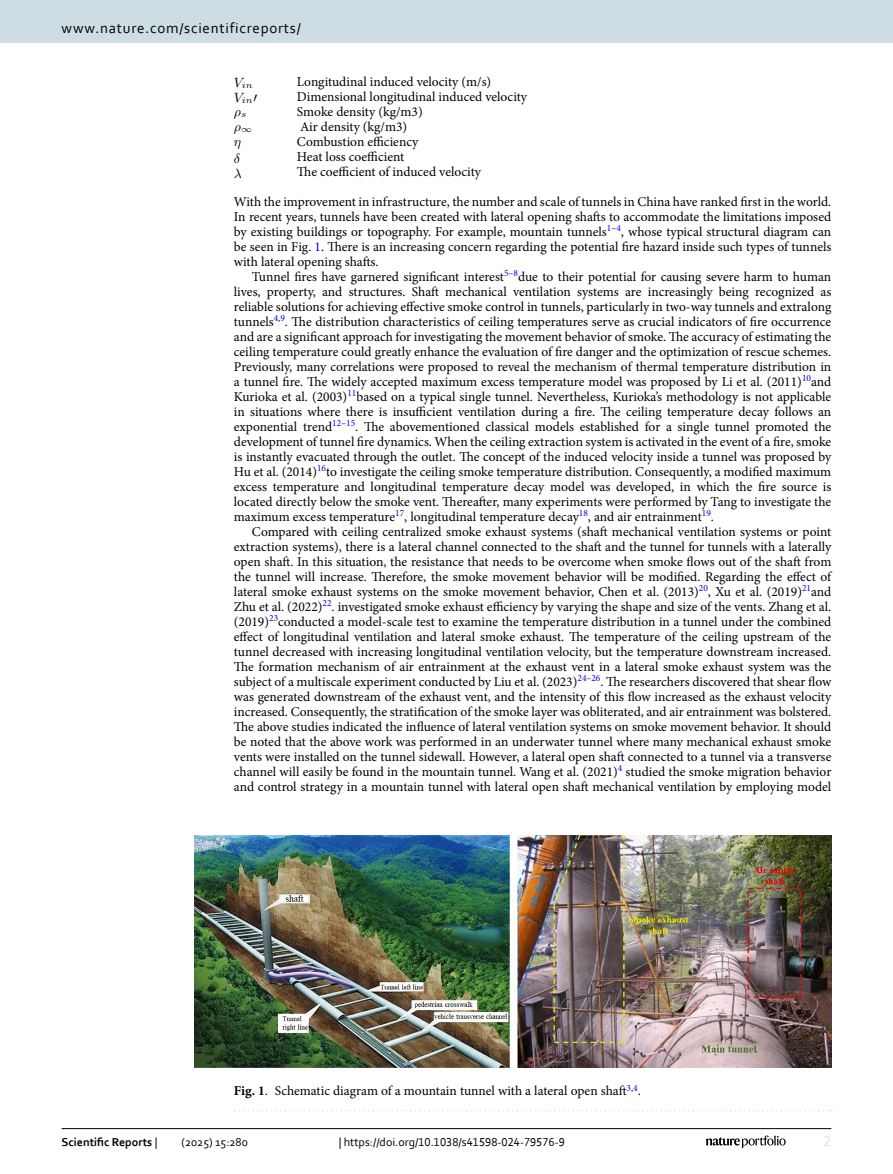
<style>
.page{position:relative;width:893px;height:1174px;background:#fff}
.page>*{position:absolute;margin:0;border:0;box-sizing:border-box;transform-origin:0 0}
.t1{font:15px "Corbel";letter-spacing:.05em;color:#000}
.t2{font:15px "Corbel";color:#d9e4eb}
.Body_Text_Indent{font:13.5px/15px "Minion Pro";color:#000;text-align:justify}
.Body_Text{font:13.5px/15px "Minion Pro";color:#000;text-align:justify}
.Abbreviation_Para_co{font:13.5px "Minion Pro";color:#000}
.Figure_Caption{font:13.5px "Minion Pro";color:#000}
.t3{font:13.5px "LM Math Italic 9";color:#000}
.t4{font:12px "Corbel";color:#000}
.t5{font:700 12px "Corbel";color:#000}
.t6{font:9px "LM Math Italic 6";color:#000}
.s1{color:#00f}
.s2{font-weight:700}
.s3{font-weight:400}
</style>
<div class="page">
<img style="left:194px;top:835px;width:637px;height:232px">
<svg style="left:235px;top:1110px;width:597px;height:1px"></svg>
<hr style="left:62px;top:1128px;width:769px;height:1px;background:#000">
<svg style="left:706px;top:1135px;width:80px;height:12px"></svg>
<div style="left:0;top:0;width:893px;height:43px;background:#cedde4"></div>
<p class="t1" style="left:62px;top:18px;width:241px">www.nature.com/scientificreports/</p>
<p class="t6" style="left:234px;top:82px;width:20px"><sup>V</sup>in</p>
<p class="Abbreviation_Para_co" style="left:297px;top:72px;width:196px">Longitudinal induced velocity (m/s)</p>
<p class="t6" style="left:234px;top:97px;width:20px"><sup>V</sup>in</p>
<p class="Abbreviation_Para_co" style="left:297px;top:87px;width:232px">Dimensional longitudinal induced velocity</p>
<p class="t3" style="left:234px;top:106px;width:14px">ρ<sub>s</sub></p>
<p class="Abbreviation_Para_co" style="left:297px;top:102px;width:127px">Smoke density (kg/m3)</p>
<p class="t3" style="left:234px;top:121px;width:20px">ρ∞</p>
<p class="Abbreviation_Para_co" style="left:300px;top:117px;width:109px">Air density (kg/m3)</p>
<p class="t3" style="left:234px;top:136px;width:8px">η</p>
<p class="Abbreviation_Para_co" style="left:297px;top:132px;width:123px">Combustion efficiency</p>
<p class="t3" style="left:234px;top:153px;width:8px">δ</p>
<p class="Abbreviation_Para_co" style="left:297px;top:147px;width:109px">Heat loss coefficient</p>
<p class="t3" style="left:234px;top:168px;width:10px">λ</p>
<p class="Abbreviation_Para_co" style="left:297px;top:162px;width:186px">The coefficient of induced velocity</p>
<p class="Body_Text" style="left:234px;top:194px;width:599px">With the improvement in infrastructure, the number and scale of tunnels in China have ranked first in the world.<br>In recent years, tunnels have been created with lateral opening shafts to accommodate the limitations imposed by existing buildings or topography. For example, mountain tunnels<sup>1</sup><sup>–</sup><sup>4</sup>, whose typical structural diagram can be seen in Fig. <span class="s1">1</span>. There is an increasing concern regarding the potential fire hazard inside such types of tunnels with lateral opening shafts.</p>
<p class="Body_Text_Indent" style="left:234px;top:269px;width:599px;text-indent:18px">Tunnel fires have garnered significant interest<sup>5</sup><sup>–</sup><sup>8</sup>due to their potential for causing severe harm to human lives, property, and structures. Shaft mechanical ventilation systems are increasingly being recognized as reliable solutions for achieving effective smoke control in tunnels, particularly in two-way tunnels and extralong tunnels<sup>4</sup><sup>,</sup><sup>9</sup>. The distribution characteristics of ceiling temperatures serve as crucial indicators of fire occurrence and are a significant approach for investigating the movement behavior of smoke. The accuracy of estimating the ceiling temperature could greatly enhance the evaluation of fire danger and the optimization of rescue schemes.<br>Previously, many correlations were proposed to reveal the mechanism of thermal temperature distribution in a tunnel fire. The widely accepted maximum excess temperature model was proposed by Li et al. (2011)<sup>10</sup>and Kurioka et al. (2003)<sup>11</sup>based on a typical single tunnel. Nevertheless, Kurioka’s methodology is not applicable in situations where there is insufficient ventilation during a fire. The ceiling temperature decay follows an exponential trend<sup>12</sup><sup>–</sup><sup>15</sup>. The abovementioned classical models established for a single tunnel promoted the development of tunnel fire dynamics. When the ceiling extraction system is activated in the event of a fire, smoke is instantly evacuated through the outlet. The concept of the induced velocity inside a tunnel was proposed by Hu et al. (2014)<sup>16</sup>to investigate the ceiling smoke temperature distribution. Consequently, a modified maximum excess temperature and longitudinal temperature decay model was developed, in which the fire source is located directly below the smoke vent. Thereafter, many experiments were performed by Tang to investigate the maximum excess temperature<sup>17</sup>, longitudinal temperature decay<sup>18</sup>, and air entrainment<sup>19</sup>.</p>
<p class="Body_Text_Indent" style="left:234px;top:524px;width:599px;text-indent:18px">Compared with ceiling centralized smoke exhaust systems (shaft mechanical ventilation systems or point extraction systems), there is a lateral channel connected to the shaft and the tunnel for tunnels with a laterally open shaft. In this situation, the resistance that needs to be overcome when smoke flows out of the shaft from the tunnel will increase. Therefore, the smoke movement behavior will be modified. Regarding the effect of lateral smoke exhaust systems on the smoke movement behavior, Chen et al. (2013)<sup>20</sup>, Xu et al. (2019)<sup>21</sup>and Zhu et al. (2022)<sup>22</sup>. investigated smoke exhaust efficiency by varying the shape and size of the vents. Zhang et al. (2019)<sup>23</sup>conducted a model-scale test to examine the temperature distribution in a tunnel under the combined effect of longitudinal ventilation and lateral smoke exhaust. The temperature of the ceiling upstream of the tunnel decreased with increasing longitudinal ventilation velocity, but the temperature downstream increased.<br>The formation mechanism of air entrainment at the exhaust vent in a lateral smoke exhaust system was the subject of a multiscale experiment conducted by Liu et al. (2023)<sup>24</sup><sup>–</sup><sup>26</sup>. The researchers discovered that shear flow was generated downstream of the exhaust vent, and the intensity of this flow increased as the exhaust velocity increased. Consequently, the stratification of the smoke layer was obliterated, and air entrainment was bolstered.<br>The above studies indicated the influence of lateral ventilation systems on smoke movement behavior. It should be noted that the above work was performed in an underwater tunnel where many mechanical exhaust smoke vents were installed on the tunnel sidewall. However, a lateral open shaft connected to a tunnel via a transverse channel will easily be found in the mountain tunnel. Wang et al. (2021)<sup>4</sup> studied the smoke migration behavior and control strategy in a mountain tunnel with lateral open shaft mechanical ventilation by employing model</p>
<p class="Figure_Caption" style="left:234px;top:1082px;width:408px"><span class="s2">Fig. 1</span>. Schematic diagram of a mountain tunnel with a lateral open shaft<sup>3</sup><sup>,</sup><sup>4</sup>.</p>
<p class="t5" style="left:62px;top:1134px;width:97px">Scientific Reports <span class="s3">|</span></p>
<p class="t4" style="left:181px;top:1134px;width:68px">(2025) 15:280</p>
<p class="t4" style="left:339px;top:1134px;width:228px">| https://doi.org/10.1038/s41598-024-79576-9</p>
<p class="t2" style="left:824px;top:1132px;width:9px">2</p>
</div>
